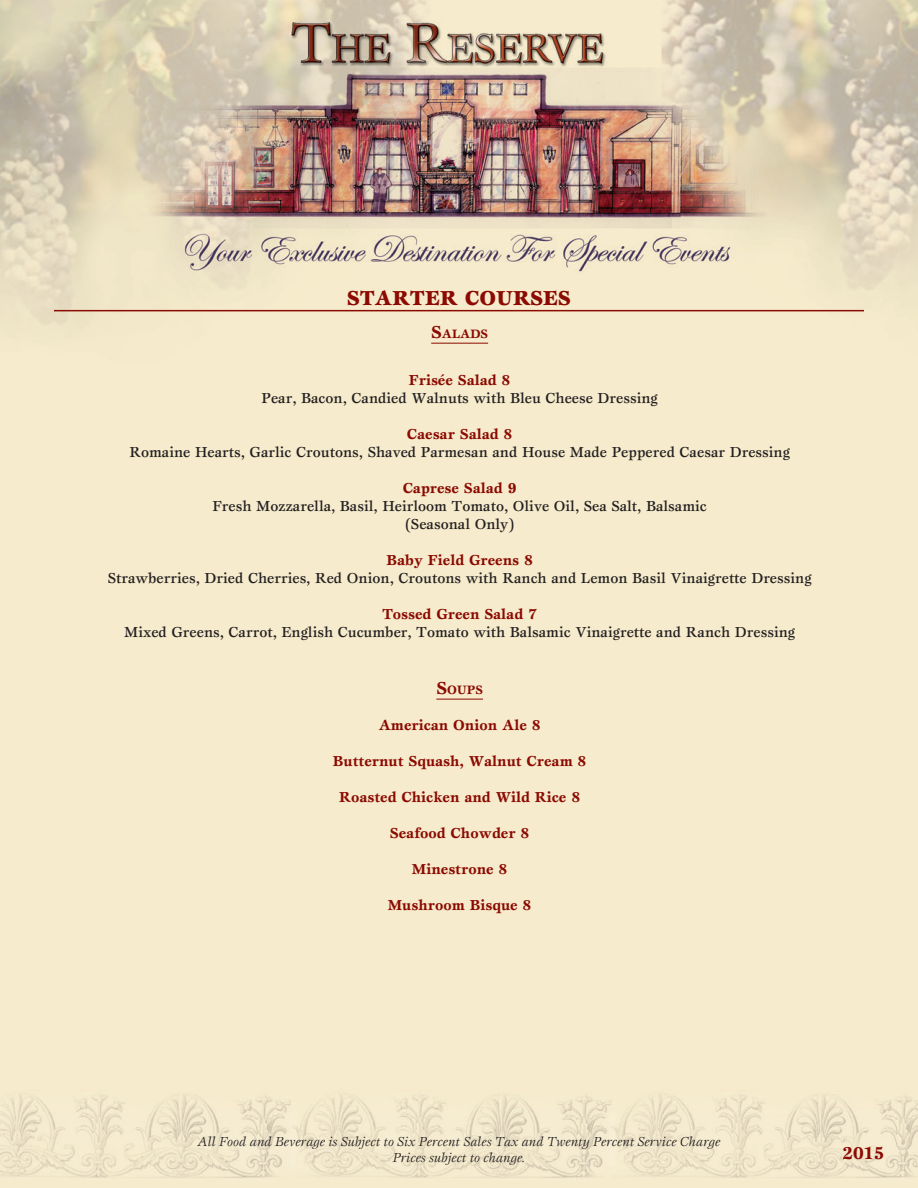
<style>
.page{position:relative;width:918px;height:1188px;background:#fff}
.page>*{position:absolute;margin:0;border:0;box-sizing:border-box;transform-origin:0 0}
.Meal{font:900 21px "Esprit";color:#8b0a02}
.t1{font:700 18px "Esprit";color:#8b0a02}
.body{font:500 15px "Esprit";color:#231f20}
.Head{font:700 15px "Esprit Std";color:#8b0a02}
.body-2{font:italic 13.5px/16.2px "Esprit";color:#231f20;text-align:center}
.Head-2{font:700 12.6px "Esprit";color:#8b0a02}
.s1{font-size:18px}
</style>
<div class="page">
<img style="left:0;top:0;width:918px;height:1188px">
<hr style="left:54px;top:310px;width:810px;height:1px;background:#8b0a02">
<hr style="left:431px;top:343px;width:57px;height:1px;background:#8b0a02">
<hr style="left:436px;top:699px;width:47px;height:1px;background:#8b0a02">
<p class="Meal" style="left:347px;top:285px;width:225px">STARTER COURSES</p>
<p class="Head-2" style="left:431px;top:326px;width:57px"><span class="s1">S</span>ALADS</p>
<p class="Head" style="left:409px;top:370px;width:103px">Frisée Salad 8</p>
<p class="body" style="left:262px;top:388px;width:398px">Pear, Bacon, Candied Walnuts with Bleu Cheese Dressing</p>
<p class="Head" style="left:407px;top:424px;width:107px">Caesar Salad 8</p>
<p class="body" style="left:129px;top:442px;width:662px">Romaine Hearts, Garlic Croutons, Shaved Parmesan and House Made Peppered Caesar Dressing</p>
<p class="Head" style="left:403px;top:478px;width:115px">Caprese Salad 9</p>
<p class="body" style="left:213px;top:496px;width:496px">Fresh Mozzarella, Basil, Heirloom Tomato, Olive Oil, Sea Salt, Balsamic</p>
<p class="body" style="left:404px;top:514px;width:113px">(Seasonal Only)</p>
<p class="Head" style="left:386px;top:550px;width:148px">Baby Field Greens 8</p>
<p class="body" style="left:108px;top:568px;width:705px">Strawberries, Dried Cherries, Red Onion, Croutons with Ranch and Lemon Basil Vinaigrette Dressing</p>
<p class="Head" style="left:382px;top:604px;width:156px">Tossed Green Salad 7</p>
<p class="body" style="left:124px;top:622px;width:672px">Mixed Greens, Carrot, English Cucumber, Tomato with Balsamic Vinaigrette and Ranch Dressing</p>
<p class="Head-2" style="left:436px;top:682px;width:47px"><span class="s1">S</span>OUPS</p>
<p class="Head" style="left:379px;top:716px;width:163px">American Onion Ale 8</p>
<p class="Head" style="left:333px;top:752px;width:255px">Butternut Squash, Walnut Cream 8</p>
<p class="Head" style="left:339px;top:788px;width:243px">Roasted Chicken and Wild Rice 8</p>
<p class="Head" style="left:390px;top:824px;width:141px">Seafood Chowder 8</p>
<p class="Head" style="left:412px;top:860px;width:97px">Minestrone 8</p>
<p class="Head" style="left:388px;top:896px;width:145px">Mushroom Bisque 8</p>
<p class="body-2" style="left:198px;top:1133px;width:524px">All Food and Beverage is Subject to Six Percent Sales Tax and Twenty Percent Service Charge<br>Prices subject to change.</p>
<p class="t1" style="left:842px;top:1141px;width:44px">2015</p>
</div>
